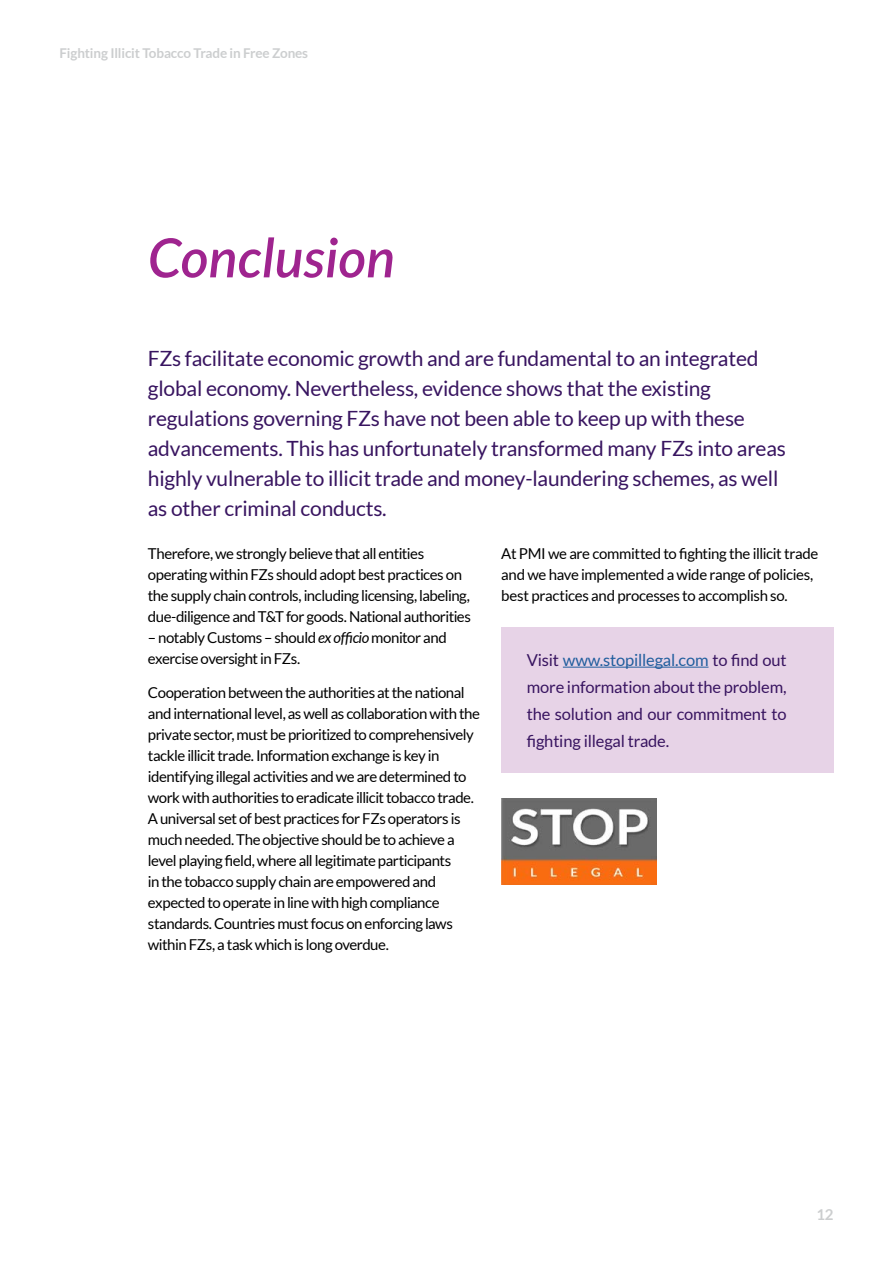
<style>
.page{position:relative;width:893px;height:1263px;background:#fff}
.page>*{position:absolute;margin:0;border:0;box-sizing:border-box;transform-origin:0 0}
.t1{font:italic 600 54px "Lato";color:#9f248f}
.t2{font:21px/30px "Lato";letter-spacing:-.01em;color:#381460}
.t3{font:16.5px/27px "Lato";letter-spacing:-.01em;color:#381460;text-align:justify}
.t4{font:15px/21px "Lato";letter-spacing:-.03em;color:#000}
.t5{font:700 15px "Lato";color:#cccecf}
.t6{font:700 13.5px "Lato";letter-spacing:-.01em;color:#cccecf}
.s1{font-style:italic}
.s2{color:#215e9e}
</style>
<div class="page">
<hr style="left:892px;top:0;width:1px;height:1263px;background:#92979a">
<img style="left:501px;top:798px;width:156px;height:87px">
<div style="left:501px;top:627px;width:332px;height:145px;background:#e7d3e7"></div>
<hr style="left:563px;top:667px;width:145px;height:1px;background:#215e9e">
<p class="t6" style="left:60px;top:45px;width:250px">Fighting Illicit Tobacco Trade in Free Zones</p>
<h1 class="t1" style="left:148px;top:219px;width:249px">Conclusion</h1>
<p class="t2" style="left:148px;top:343px;width:640px">FZs facilitate economic growth and are fundamental to an integrated global economy. Nevertheless, evidence shows that the existing regulations governing FZs have not been able to keep up with these advancements. This has unfortunately transformed many FZs into areas highly vulnerable to illicit trade and money-laundering schemes, as well as other criminal conducts.</p>
<p class="t4" style="left:148px;top:543px;width:325px">Therefore, we strongly believe that all entities operating within FZs should adopt best practices on the supply chain controls, including licensing, labeling, due-diligence and T&amp;T for goods. National authorities</p>
<p class="t4" style="left:148px;top:627px;width:300px">– notably Customs – should <span class="s1">ex officio</span> monitor and exercise oversight in FZs.</p>
<p class="t4" style="left:148px;top:682px;width:334px">Cooperation between the authorities at the national and international level, as well as collaboration with the private sector, must be prioritized to comprehensively tackle illicit trade. Information exchange is key in identifying illegal activities and we are determined to work with authorities to eradicate illicit tobacco trade.<br>A universal set of best practices for FZs operators is much needed. The objective should be to achieve a level playing field, where all legitimate participants<br>in the tobacco supply chain are empowered and expected to operate in line with high compliance standards. Countries must focus on enforcing laws within FZs, a task which is long overdue.</p>
<p class="t4" style="left:501px;top:543px;width:319px">At PMI we are committed to fighting the illicit trade and we have implemented a wide range of policies, best practices and processes to accomplish so.</p>
<p class="t3" style="left:527px;top:646px;width:261px">Visit <span class="s2">www.stopillegal.com</span> to find out more information about the problem, the solution and our commitment to fighting illegal trade.</p>
<p class="t5" style="left:816px;top:1206px;width:19px">12</p>
</div>
